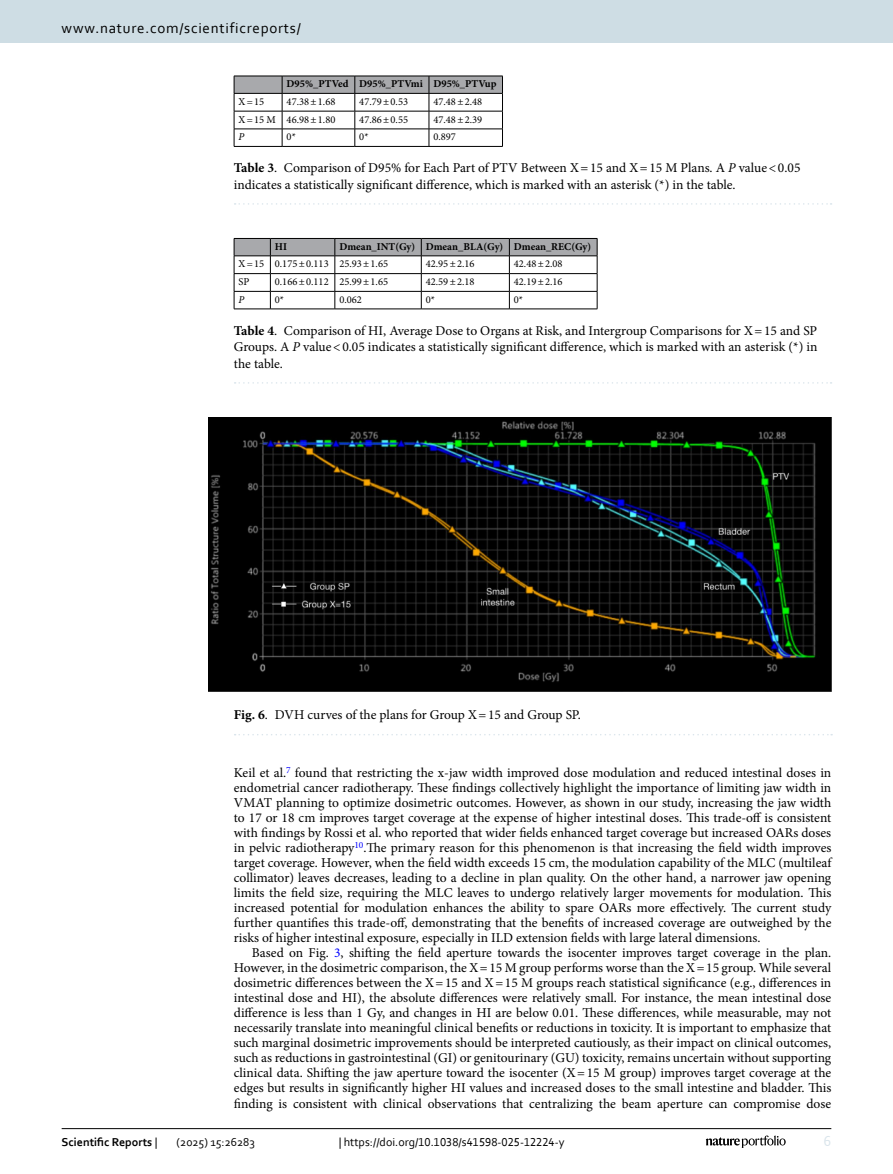
<style>
.page{position:relative;width:893px;height:1174px;background:#fff}
.page>*{position:absolute;margin:0;border:0;box-sizing:border-box;transform-origin:0 0}
.t1{font:15px "Corbel";letter-spacing:.05em;color:#000}
.t2{font:15px "Corbel";color:#d9e4eb}
.Body_Text_Indent{font:13.5px/15px "Minion Pro";color:#000;text-align:justify}
.Table_Caption{font:13.5px/16.5px "Minion Pro";color:#000;text-align:justify}
.Figure_Caption{font:13.5px "Minion Pro";letter-spacing:-.01em;color:#000}
.t3{font:12px "Corbel";color:#000}
.t4{font:700 12px "Corbel";color:#000}
.Table_Body{font:10.5px "Minion Pro";color:#000}
.Table_Head{font:700 10.5px "Minion Pro";color:#000}
.Table_Body-2{font:italic 10.5px "Minion Pro";color:#000}
.s1{font-weight:700}
.s2{font-style:italic}
.s3{color:#00f}
.s4{font-weight:400}
</style>
<div class="page">
<img style="left:209px;top:417px;width:622px;height:274px">
<svg style="left:235px;top:734px;width:597px;height:1px"></svg>
<hr style="left:270px;top:309px;width:65px;height:1px;background:#000">
<hr style="left:335px;top:309px;width:86px;height:1px;background:#000">
<hr style="left:421px;top:309px;width:88px;height:1px;background:#000">
<svg style="left:234px;top:238px;width:364px;height:71px"></svg>
<hr style="left:509px;top:309px;width:88px;height:1px;background:#000">
<hr style="left:234px;top:309px;width:36px;height:1px;background:#000">
<svg style="left:235px;top:382px;width:597px;height:1px"></svg>
<hr style="left:282px;top:146px;width:73px;height:1px;background:#000">
<hr style="left:355px;top:146px;width:74px;height:1px;background:#000">
<svg style="left:234px;top:76px;width:269px;height:70px"></svg>
<hr style="left:429px;top:146px;width:74px;height:1px;background:#000">
<hr style="left:234px;top:146px;width:48px;height:1px;background:#000">
<svg style="left:235px;top:203px;width:597px;height:2px"></svg>
<hr style="left:62px;top:1128px;width:769px;height:1px;background:#000">
<svg style="left:706px;top:1135px;width:80px;height:12px"></svg>
<div style="left:0;top:0;width:893px;height:43px;background:#cedde4"></div>
<p class="t1" style="left:62px;top:18px;width:241px">www.nature.com/scientificreports/</p>
<p class="Table_Head" style="left:287px;top:77px;width:64px">D95%_PTVed</p>
<p class="Table_Head" style="left:359px;top:77px;width:65px">D95%_PTVmi</p>
<p class="Table_Head" style="left:433px;top:77px;width:65px">D95%_PTVup</p>
<p class="Table_Body" style="left:239px;top:95px;width:27px">X=15</p>
<p class="Table_Body" style="left:287px;top:95px;width:50px">47.38±1.68</p>
<p class="Table_Body" style="left:359px;top:95px;width:50px">47.79±0.53</p>
<p class="Table_Body" style="left:433px;top:95px;width:50px">47.48±2.48</p>
<p class="Table_Body" style="left:239px;top:112px;width:39px">X=15 M</p>
<p class="Table_Body" style="left:287px;top:112px;width:50px">46.98±1.80</p>
<p class="Table_Body" style="left:359px;top:112px;width:50px">47.86±0.55</p>
<p class="Table_Body" style="left:433px;top:112px;width:50px">47.48±2.39</p>
<p class="Table_Body-2" style="left:239px;top:130px;width:7px">P</p>
<p class="Table_Body" style="left:287px;top:130px;width:11px">0*</p>
<p class="Table_Body" style="left:359px;top:130px;width:11px">0*</p>
<p class="Table_Body" style="left:433px;top:130px;width:24px">0.897</p>
<p class="Table_Caption" style="left:234px;top:160px;width:568px"><span class="s1">Table 3</span>. Comparison of D95% for Each Part of PTV Between X=15 and X=15 M Plans. A <span class="s2">P</span> value&lt;0.05 indicates a statistically significant difference, which is marked with an asterisk (*) in the table.</p>
<p class="Table_Head" style="left:275px;top:239px;width:14px">HI</p>
<p class="Table_Head" style="left:339px;top:239px;width:77px">Dmean_INT(Gy)</p>
<p class="Table_Head" style="left:426px;top:239px;width:79px">Dmean_BLA(Gy)</p>
<p class="Table_Head" style="left:514px;top:239px;width:79px">Dmean_REC(Gy)</p>
<p class="Table_Body" style="left:239px;top:257px;width:27px">X=15</p>
<p class="Table_Body" style="left:275px;top:257px;width:55px">0.175±0.113</p>
<p class="Table_Body" style="left:339px;top:257px;width:50px">25.93±1.65</p>
<p class="Table_Body" style="left:426px;top:257px;width:50px">42.95±2.16</p>
<p class="Table_Body" style="left:514px;top:257px;width:50px">42.48±2.08</p>
<p class="Table_Body" style="left:239px;top:275px;width:12px">SP</p>
<p class="Table_Body" style="left:275px;top:275px;width:55px">0.166±0.112</p>
<p class="Table_Body" style="left:339px;top:275px;width:50px">25.99±1.65</p>
<p class="Table_Body" style="left:426px;top:275px;width:50px">42.59±2.18</p>
<p class="Table_Body" style="left:514px;top:275px;width:50px">42.19±2.16</p>
<p class="Table_Body-2" style="left:239px;top:292px;width:7px">P</p>
<p class="Table_Body" style="left:275px;top:292px;width:11px">0*</p>
<p class="Table_Body" style="left:339px;top:292px;width:24px">0.062</p>
<p class="Table_Body" style="left:426px;top:292px;width:11px">0*</p>
<p class="Table_Body" style="left:514px;top:292px;width:11px">0*</p>
<p class="Table_Caption" style="left:234px;top:322px;width:585px"><span class="s1">Table 4</span>. Comparison of HI, Average Dose to Organs at Risk, and Intergroup Comparisons for X=15 and SP Groups. A <span class="s2">P</span> value&lt;0.05 indicates a statistically significant difference, which is marked with an asterisk (*) in the table.</p>
<p class="Figure_Caption" style="left:234px;top:706px;width:348px"><span class="s1">Fig. 6</span>. DVH curves of the plans for Group X=15 and Group SP.</p>
<p class="Body_Text_Indent" style="left:234px;top:765px;width:599px">Keil et al.<sup>7</sup> found that restricting the x-jaw width improved dose modulation and reduced intestinal doses in endometrial cancer radiotherapy. These findings collectively highlight the importance of limiting jaw width in VMAT planning to optimize dosimetric outcomes. However, as shown in our study, increasing the jaw width to 17 or 18 cm improves target coverage at the expense of higher intestinal doses. This trade-off is consistent with findings by Rossi et al. who reported that wider fields enhanced target coverage but increased OARs doses in pelvic radiotherapy<sup>10</sup>.The primary reason for this phenomenon is that increasing the field width improves target coverage. However, when the field width exceeds 15 cm, the modulation capability of the MLC (multileaf collimator) leaves decreases, leading to a decline in plan quality. On the other hand, a narrower jaw opening limits the field size, requiring the MLC leaves to undergo relatively larger movements for modulation. This increased potential for modulation enhances the ability to spare OARs more effectively. The current study further quantifies this trade-off, demonstrating that the benefits of increased coverage are outweighed by the risks of higher intestinal exposure, especially in ILD extension fields with large lateral dimensions.</p>
<p class="Body_Text_Indent" style="left:234px;top:945px;width:599px;text-indent:18px">Based on Fig. <span class="s3">3</span>, shifting the field aperture towards the isocenter improves target coverage in the plan.<br>However, in the dosimetric comparison, the X=15 M group performs worse than the X=15 group. While several dosimetric differences between the X=15 and X=15 M groups reach statistical significance (e.g., differences in intestinal dose and HI), the absolute differences were relatively small. For instance, the mean intestinal dose difference is less than 1 Gy, and changes in HI are below 0.01. These differences, while measurable, may not necessarily translate into meaningful clinical benefits or reductions in toxicity. It is important to emphasize that such marginal dosimetric improvements should be interpreted cautiously, as their impact on clinical outcomes, such as reductions in gastrointestinal (GI) or genitourinary (GU) toxicity, remains uncertain without supporting clinical data. Shifting the jaw aperture toward the isocenter (X=15 M group) improves target coverage at the edges but results in significantly higher HI values and increased doses to the small intestine and bladder. This finding is consistent with clinical observations that centralizing the beam aperture can compromise dose</p>
<p class="t4" style="left:62px;top:1134px;width:97px">Scientific Reports <span class="s4">|</span></p>
<p class="t3" style="left:177px;top:1134px;width:80px">(2025) 15:26283</p>
<p class="t3" style="left:339px;top:1134px;width:227px">| https://doi.org/10.1038/s41598-025-12224-y</p>
<p class="t2" style="left:824px;top:1132px;width:9px">6</p>
</div>
